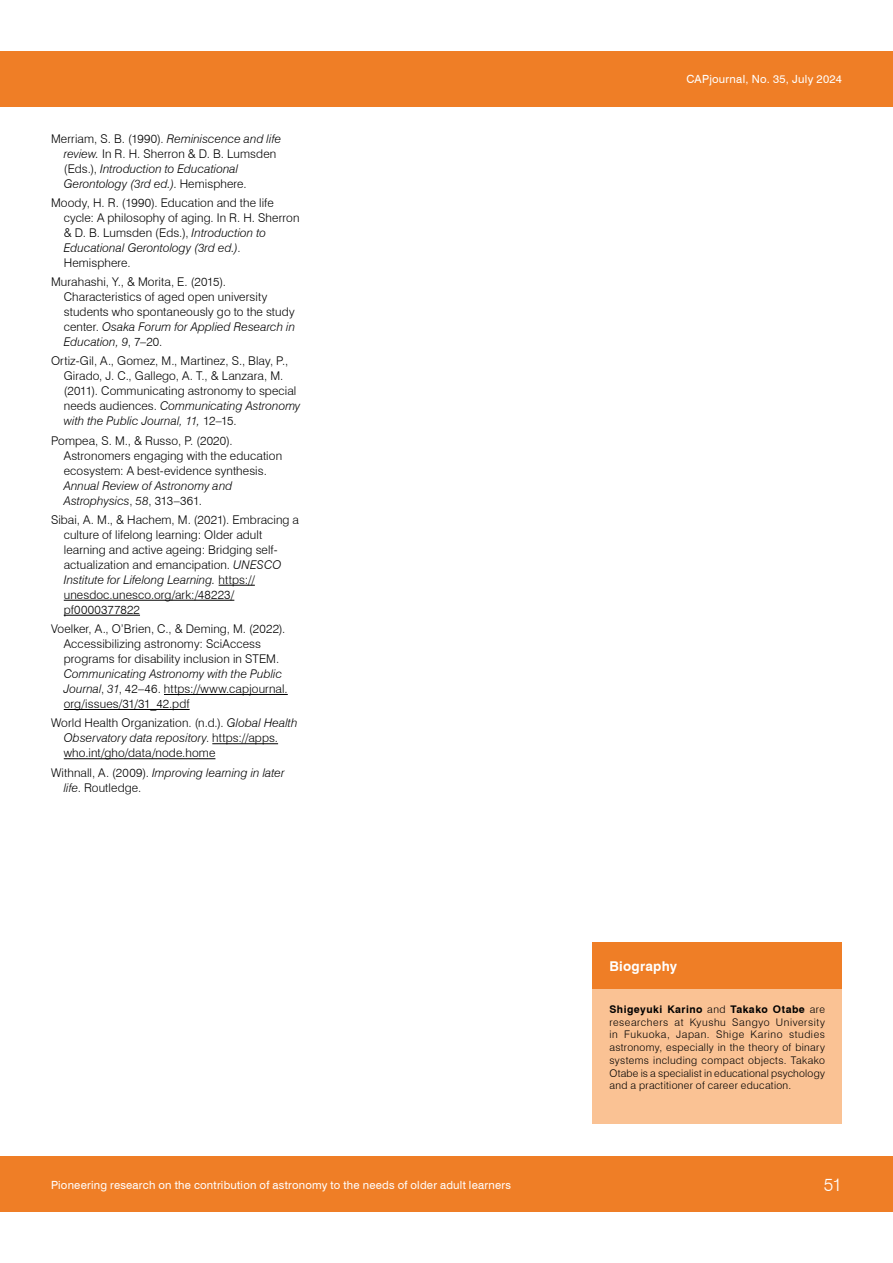
<style>
.page{position:relative;width:893px;height:1263px;background:#fff}
.page>*{position:absolute;margin:0;border:0;box-sizing:border-box;transform-origin:0 0}
.t1{font:300 18px "Swiss 721 BT";color:#fff}
.t2{font:700 13.5px "Swiss 721 BT";letter-spacing:.015em;color:#fff}
.t3{font:300 12px/15px "Swiss 721 BT";letter-spacing:.01em;color:#000}
.t4{font:italic 300 12px/15px "Swiss 721 BT";letter-spacing:.005em;color:#000}
.t5{font:11.25px "Swiss 721 BT";letter-spacing:.02em;color:#fff}
.t6{font:300 10.5px/12.8px "Swiss 721 BT";letter-spacing:.025em;color:#000;text-align:justify}
.s1{font-style:normal}
.s2{font-style:italic}
.s3{font-weight:700}
</style>
<div class="page">
<div style="left:0;top:1157px;width:893px;height:55px;background:#ef7e26"></div>
<div style="left:0;top:51px;width:893px;height:55px;background:#ef7e26"></div>
<hr style="left:219px;top:585px;width:36px;height:1px;background:#000">
<hr style="left:64px;top:600px;width:170px;height:1px;background:#000">
<hr style="left:64px;top:615px;width:76px;height:1px;background:#000">
<hr style="left:164px;top:694px;width:124px;height:1px;background:#000">
<hr style="left:64px;top:709px;width:126px;height:1px;background:#000">
<hr style="left:212px;top:743px;width:66px;height:1px;background:#000">
<hr style="left:64px;top:758px;width:151px;height:1px;background:#000">
<div style="left:592px;top:988px;width:250px;height:136px;background:#fac294"></div>
<div style="left:592px;top:942px;width:250px;height:47px;background:#ef7e26"></div>
<p class="t4" style="left:64px;top:131px;width:219px;text-indent:-13px"><span class="s1">Merriam, S. B. (1990).</span> Reminiscence and life review. <span class="s1">In R. H. Sherron &amp; D. B. Lumsden (Eds.),</span> Introduction to Educational Gerontology (3rd ed.)<span class="s1">. Hemisphere.</span></p>
<p class="t3" style="left:64px;top:195px;width:237px;text-indent:-13px">Moody, H. R. (1990). Education and the life cycle: A philosophy of aging. In R. H. Sherron &amp; D. B. Lumsden (Eds.), <span class="s2">Introduction to Educational Gerontology (3rd ed.)</span>.<br>Hemisphere.</p>
<p class="t3" style="left:64px;top:274px;width:233px;text-indent:-13px">Murahashi, Y., &amp; Morita, E. (2015).<br>Characteristics of aged open university students who spontaneously go to the study center. <span class="s2">Osaka Forum for Applied Research in Education, 9</span>, 7–20.</p>
<p class="t3" style="left:64px;top:354px;width:238px;text-indent:-13px">Ortiz-Gil, A., Gomez, M., Martinez, S., Blay, P., Girado, J. C., Gallego, A. T., &amp; Lanzara, M. (2011). Communicating astronomy to special needs audiences. <span class="s2">Communicating Astronomy with the Public Journal, 11,</span> 12–15.</p>
<p class="t3" style="left:64px;top:433px;width:220px;text-indent:-13px">Pompea, S. M., &amp; Russo, P. (2020).<br>Astronomers engaging with the education ecosystem: A best-evidence synthesis.</p>
<p class="t4" style="left:64px;top:478px;width:170px">Annual Review of Astronomy and<br>Astrophysics<span class="s1">,</span> 58<span class="s1">, 313–361.</span></p>
<p class="t3" style="left:64px;top:512px;width:237px;text-indent:-13px">Sibai, A. M., &amp; Hachem, M. (2021). Embracing a culture of lifelong learning: Older adult learning and active ageing: Bridging self&shy;actualization and emancipation. <span class="s2">UNESCO Institute for Lifelong Learning.</span> https:// unesdoc.unesco.org/ark:/48223/ pf0000377822</p>
<p class="t3" style="left:64px;top:621px;width:223px;text-indent:-13px">Voelker, A., O’Brien, C., &amp; Deming, M. (2022).<br>Accessibilizing astronomy: SciAccess programs for disability inclusion in STEM.</p>
<p class="t3" style="left:64px;top:666px;width:225px"><span class="s2">Communicating Astronomy with the Public<br>Journal</span>, <span class="s2">31</span>, 42–46. https://www.capjournal. org/issues/31/31_42.pdf</p>
<p class="t3" style="left:64px;top:716px;width:235px;text-indent:-13px">World Health Organization. (n.d.). <span class="s2">Global Health<br>Observatory data repository</span>. https://apps. who.int/gho/data/node.home</p>
<p class="t3" style="left:64px;top:765px;width:222px;text-indent:-13px">Withnall, A. (2009). <span class="s2">Improving learning in later life</span>. Routledge.</p>
<p class="t5" style="left:51px;top:1178px;width:461px">Pioneering research on the contribution of astronomy to the needs of older adult learners</p>
<p class="t5" style="left:686px;top:72px;width:157px">CAPjournal, No. 35, July 2024</p>
<p class="t2" style="left:609px;top:958px;width:69px">Biography</p>
<p class="t6" style="left:609px;top:1002px;width:217px"><span class="s3">Shigeyuki Karino</span> and <span class="s3">Takako Otabe</span> are researchers at Kyushu Sangyo University in Fukuoka, Japan. Shige Karino studies astronomy, especially in the theory of binary systems including compact objects. Takako Otabe is a specialist in educational psychology and a practitioner of career education.</p>
<h1 class="t1" style="left:824px;top:1174px;width:20px">51</h1>
</div>
